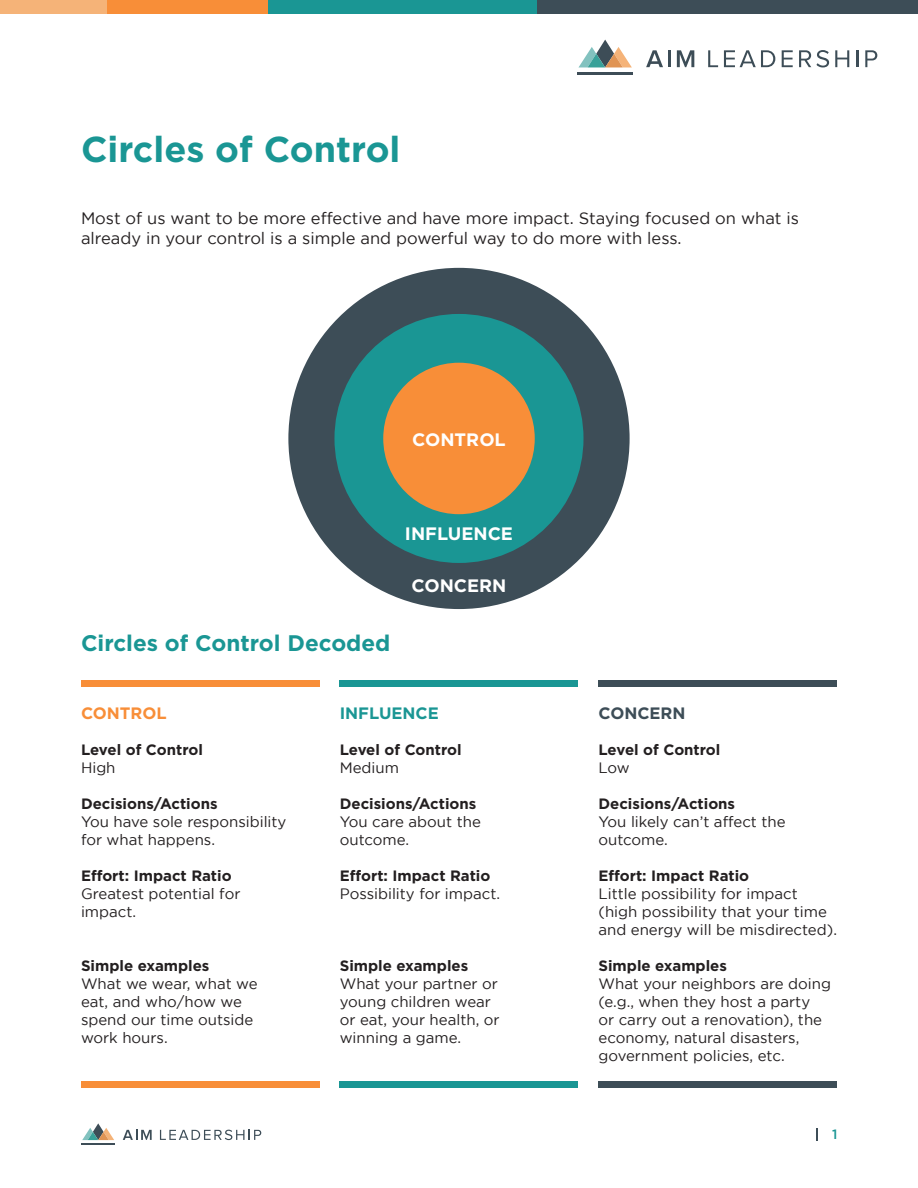
<style>
.page{position:relative;width:918px;height:1188px;background:#fff}
.page>*{position:absolute;margin:0;border:0;box-sizing:border-box;transform-origin:0 0}
.t1{font:700 36px "Gotham";color:#1a9694}
.t2{font:700 22.5px "Gotham";color:#1a9694}
.t3{font:700 18px "Gotham";color:#fff}
.t4{font:16.5px/19.8px "Gotham";color:#231f20}
.t5{font:700 16.5px "Gotham";color:#1a9694}
.t6{font:700 16.5px "Gotham";color:#f88e38}
.t7{font:700 16.5px "Gotham";color:#3d4d57}
.t8{font:15px/18px "Gotham";color:#231f20}
.t9{font:700 15px "Gotham";color:#231f20}
.t10{font:500 13.5px "Gotham";color:#1a9694}
</style>
<div class="page">
<svg style="left:123px;top:1130px;width:29px;height:10px"></svg>
<svg style="left:160px;top:1130px;width:101px;height:10px"></svg>
<svg style="left:82px;top:1123px;width:32px;height:17px"></svg>
<hr style="left:82px;top:1143px;width:33px;height:2px;background:#3d4d57">
<svg style="left:816px;top:1128px;width:2px;height:12px"></svg>
<div style="left:0;top:0;width:108px;height:14px;background:#f5b378"></div>
<div style="left:107px;top:0;width:162px;height:14px;background:#f88e38"></div>
<div style="left:268px;top:0;width:270px;height:14px;background:#1a9694"></div>
<div style="left:537px;top:0;width:381px;height:14px;background:#3d4d57"></div>
<svg style="left:646px;top:50px;width:17px;height:17px"></svg>
<hr style="left:668px;top:50px;width:3px;height:17px;background:#3d4d57">
<svg style="left:677px;top:50px;width:17px;height:17px"></svg>
<svg style="left:708px;top:50px;width:10px;height:17px"></svg>
<svg style="left:724px;top:50px;width:51px;height:17px"></svg>
<svg style="left:782px;top:50px;width:11px;height:17px"></svg>
<svg style="left:799px;top:50px;width:30px;height:17px"></svg>
<svg style="left:835px;top:50px;width:14px;height:17px"></svg>
<svg style="left:856px;top:50px;width:2px;height:17px"></svg>
<svg style="left:865px;top:50px;width:12px;height:17px"></svg>
<svg style="left:579px;top:40px;width:53px;height:27px"></svg>
<hr style="left:577px;top:73px;width:56px;height:2px;background:#3d4d57">
<div style="left:288px;top:268px;width:342px;height:341px;background:#3d4d57;border-radius:50%"></div>
<div style="left:334px;top:314px;width:250px;height:249px;background:#1a9694;border-radius:50%"></div>
<div style="left:383px;top:363px;width:152px;height:151px;background:#f88e38;border-radius:50%"></div>
<div style="left:81px;top:680px;width:239px;height:6px;background:#f88e38"></div>
<div style="left:81px;top:1081px;width:239px;height:6px;background:#f88e38"></div>
<div style="left:340px;top:680px;width:238px;height:6px;background:#1a9694"></div>
<div style="left:340px;top:1081px;width:238px;height:6px;background:#1a9694"></div>
<div style="left:598px;top:680px;width:239px;height:6px;background:#3d4d57"></div>
<div style="left:598px;top:1081px;width:239px;height:6px;background:#3d4d57"></div>
<p class="t1" style="left:81px;top:126px;width:321px">Circles of Control</p>
<p class="t4" style="left:81px;top:208px;width:720px">Most of us want to be more effective and have more impact. Staying focused on what is already in your control is a simple and powerful way to do more with less.</p>
<p class="t3" style="left:412px;top:427px;width:95px">CONTROL</p>
<p class="t2" style="left:81px;top:628px;width:311px">Circles of Control Decoded</p>
<p class="t3" style="left:405px;top:521px;width:110px">INFLUENCE</p>
<p class="t3" style="left:411px;top:573px;width:97px">CONCERN</p>
<p class="t6" style="left:81px;top:702px;width:87px">CONTROL</p>
<p class="t9" style="left:81px;top:740px;width:123px">Level of Control</p>
<p class="t8" style="left:81px;top:759px;width:36px">High</p>
<p class="t9" style="left:81px;top:794px;width:138px">Decisions/Actions</p>
<p class="t8" style="left:81px;top:813px;width:207px">You have sole responsibility for what happens.</p>
<p class="t9" style="left:81px;top:866px;width:152px">Effort: Impact Ratio</p>
<p class="t8" style="left:81px;top:885px;width:161px">Greatest potential for impact.</p>
<p class="t9" style="left:81px;top:956px;width:130px">Simple examples</p>
<p class="t8" style="left:81px;top:975px;width:178px">What we wear, what we eat, and who/how we spend our time outside work hours.</p>
<p class="t5" style="left:340px;top:702px;width:101px">INFLUENCE</p>
<p class="t9" style="left:340px;top:740px;width:123px">Level of Control</p>
<p class="t8" style="left:340px;top:759px;width:61px">Medium</p>
<p class="t9" style="left:340px;top:794px;width:138px">Decisions/Actions</p>
<p class="t8" style="left:340px;top:813px;width:143px">You care about the outcome.</p>
<p class="t9" style="left:340px;top:866px;width:152px">Effort: Impact Ratio</p>
<p class="t8" style="left:340px;top:885px;width:162px">Possibility for impact.</p>
<p class="t9" style="left:340px;top:956px;width:130px">Simple examples</p>
<p class="t8" style="left:340px;top:975px;width:161px">What your partner or young children wear or eat, your health, or winning a game.</p>
<p class="t7" style="left:598px;top:702px;width:89px">CONCERN</p>
<p class="t9" style="left:598px;top:740px;width:123px">Level of Control</p>
<p class="t8" style="left:598px;top:759px;width:33px">Low</p>
<p class="t9" style="left:598px;top:794px;width:138px">Decisions/Actions</p>
<p class="t8" style="left:598px;top:813px;width:189px">You likely can’t affect the outcome.</p>
<p class="t9" style="left:598px;top:866px;width:152px">Effort: Impact Ratio</p>
<p class="t8" style="left:598px;top:885px;width:240px">Little possibility for impact (high possibility that your time and energy will be misdirected).</p>
<p class="t9" style="left:598px;top:956px;width:130px">Simple examples</p>
<p class="t8" style="left:598px;top:975px;width:234px">What your neighbors are doing (e.g., when they host a party<br>or carry out a renovation), the economy, natural disasters, government policies, etc.</p>
<p class="t10" style="left:832px;top:1126px;width:7px">1</p>
</div>
